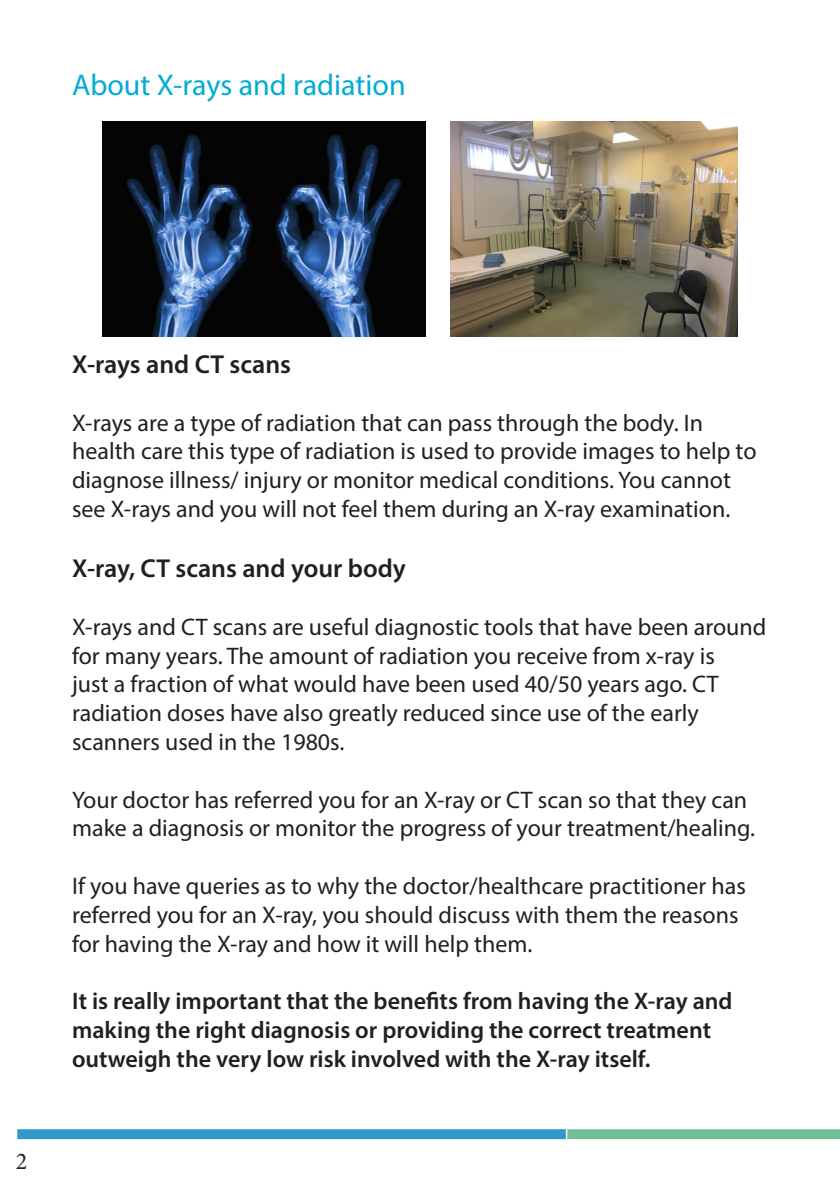
<style>
.page{position:relative;width:840px;height:1191px;background:#fff}
.page>*{position:absolute;margin:0;border:0;box-sizing:border-box;transform-origin:0 0}
.t1{font:30px "Myriad Pro";color:#00acd5}
.t2{font:600 26px "Myriad Pro";color:#231f20}
.t3{font:24px/28.8px "Myriad Pro";color:#231f20}
.t4{font:600 24px/28.8px "Myriad Pro";color:#231f20}
.t5{font:24px "Minion Pro";color:#231f20}
</style>
<div class="page">
<img style="left:17px;top:1129px;width:822px;height:11px">
<img style="left:102px;top:121px;width:323px;height:216px">
<img style="left:450px;top:121px;width:287px;height:216px">
<p class="t1" style="left:72px;top:66px;width:335px">About X-rays and radiation</p>
<p class="t5" style="left:16px;top:1145px;width:13px">2</p>
<p class="t2" style="left:72px;top:348px;width:220px">X-rays and CT scans</p>
<p class="t3" style="left:72px;top:408px;width:685px">X-rays are a type of radiation that can pass through the body. In health care this type of radiation is used to provide images to help to diagnose illness/ injury or monitor medical conditions. You cannot see X-rays and you will not feel them during an X-ray examination.</p>
<p class="t2" style="left:72px;top:552px;width:335px">X-ray, CT scans and your body</p>
<p class="t3" style="left:72px;top:612px;width:695px">X-rays and CT scans are useful diagnostic tools that have been around for many years. The amount of radiation you receive from x-ray is<br>just a fraction of what would have been used 40/50 years ago. CT radiation doses have also greatly reduced since use of the early scanners used in the 1980s.</p>
<p class="t3" style="left:72px;top:784px;width:684px">Your doctor has referred you for an X-ray or CT scan so that they can make a diagnosis or monitor the progress of your treatment/healing.</p>
<p class="t3" style="left:72px;top:871px;width:675px">If you have queries as to why the doctor/healthcare practitioner has referred you for an X-ray, you should discuss with them the reasons for having the X-ray and how it will help them.</p>
<p class="t4" style="left:72px;top:986px;width:661px">It is really important that the benefits from having the X-ray and making the right diagnosis or providing the correct treatment outweigh the very low risk involved with the X-ray itself.</p>
</div>
